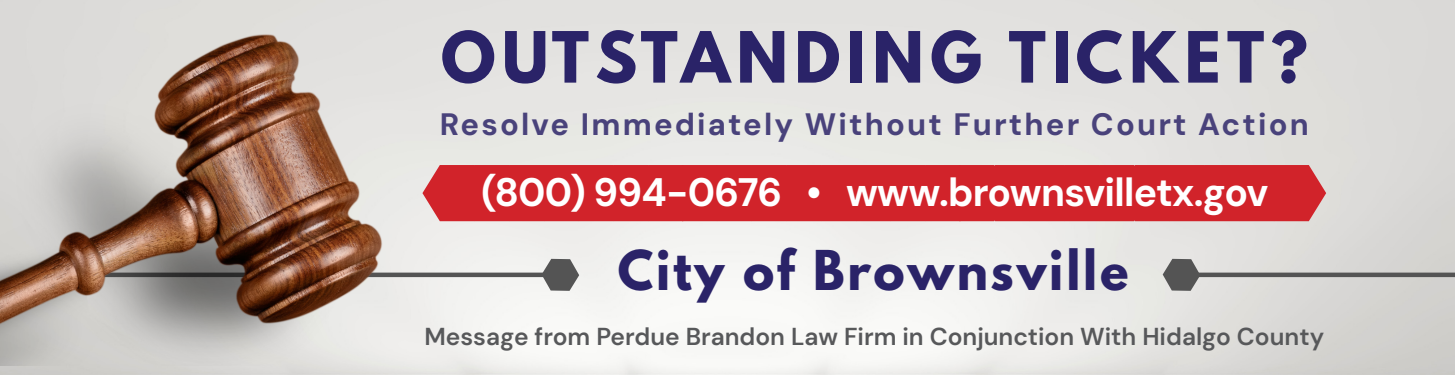
<style>
.page{position:relative;width:1455px;height:375px;background:#fff}
.page>*{position:absolute;margin:0;border:0;box-sizing:border-box;transform-origin:0 0}
.t1{font:700 62.55px "League Spartan";letter-spacing:.1em;color:#2a2368}
.t2{font:700 48.6px "League Spartan";letter-spacing:.06em;color:#2a2368}
.t3{font:700 39.75px "DM Sans";letter-spacing:-.02em;color:#fff}
.t4{font:700 31.05px "DM Sans";letter-spacing:.07em;color:#49427b}
.t5{font:600 24.6px "DM Sans 18 pt";color:#57585a}
</style>
<div class="page">
<div style="left:422px;top:165px;width:904px;height:56px;background:#d1232a"></div>
<svg style="left:1163px;top:259px;width:37px;height:32px"></svg>
<hr style="left:1193px;top:273px;width:262px;height:4px;background:#545454">
<svg style="left:542px;top:259px;width:37px;height:32px"></svg>
<hr style="left:48px;top:273px;width:501px;height:4px;background:#545454">
<img style="left:0;top:29px;width:400px;height:336px">
<p class="t1" style="left:441px;top:8px;width:868px">OUTSTANDING TICKET?</p>
<p class="t4" style="left:440px;top:104px;width:871px">Resolve Immediately Without Further Court Action</p>
<p class="t3" style="left:481px;top:167px;width:789px">(800) 994-0676 • www.brownsvilletx.gov</p>
<p class="t2" style="left:618px;top:232px;width:512px">City of Brownsville</p>
<p class="t5" style="left:424px;top:321px;width:901px">Message from Perdue Brandon Law Firm in Conjunction With Hidalgo County</p>
</div>
